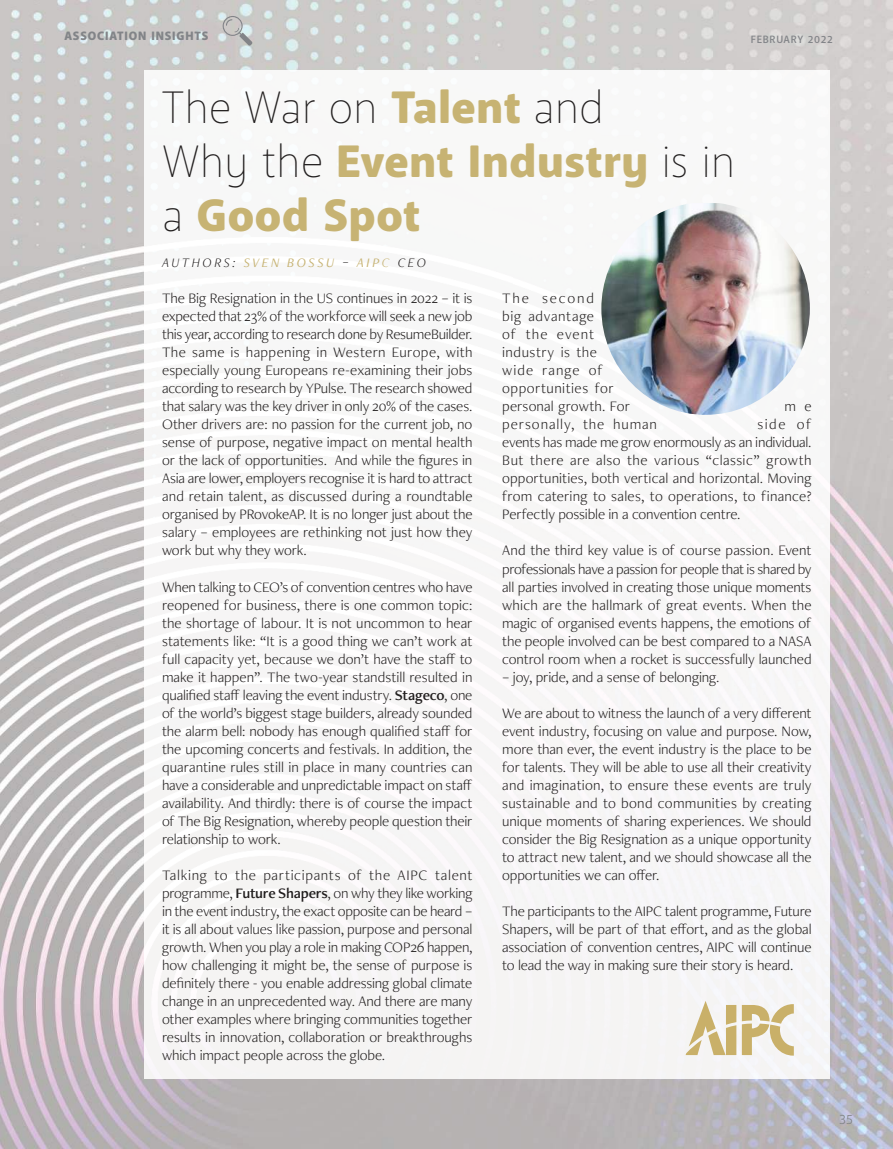
<style>
.page{position:relative;width:893px;height:1149px;background:#fff}
.page>*{position:absolute;margin:0;border:0;box-sizing:border-box;transform-origin:0 0}
.t1{font:900 45px/54px "Anago";letter-spacing:.015em;color:#c7b373}
.t2{font:300 15px/18px "Freight Neo Pro";letter-spacing:-.005em;color:#221f1f;text-align:justify}
.t3{font:300 15px/18px "Freight Neo Pro";letter-spacing:.035em;color:#221f1f}
.t4{font:300 15px "Freight Neo Pro";letter-spacing:.06em;color:#221f1f}
.t5{font:italic 300 13.5px "Freight Neo Pro";letter-spacing:.175em;color:#221f1f}
.t6{font:13.5px "Anago";color:#828488}
.t7{font:900 12px "Anago";letter-spacing:.07em;color:#828488}
.t8{font:500 10.5px "Anago";letter-spacing:.07em;color:#828488}
.s1{font-weight:100;color:#221f1f}
.s2{font-weight:400;color:#c7b373}
.s3{color:#c7b373}
.s4{font-family:"Freight Neo Pro Semi";font-weight:400}
</style>
<div class="page">
<img style="left:0;top:0;width:893px;height:1148px">
<svg style="left:223px;top:16px;width:29px;height:30px"></svg>
<img style="left:145px;top:70px;width:685px;height:1008px">
<svg style="left:742px;top:1003px;width:52px;height:52px"></svg>
<svg style="left:686px;top:1000px;width:50px;height:54px"></svg>
<img style="left:601px;top:203px;width:209px;height:211px">
<p class="t7" style="left:64px;top:31px;width:146px">ASSOCIATION INSIGHTS</p>
<p class="t8" style="left:751px;top:33px;width:84px">FEBRUARY 2022</p>
<h1 class="t1" style="left:163px;top:84px;width:574px"><span class="s1">The War on</span> Talent <span class="s1">and<br>Why the</span> Event Industry <span class="s1">is in a</span> Good Spot</h1>
<p class="t5" style="left:162px;top:254px;width:266px">AUTHORS: <span class="s2">SVEN BOSSU</span> – <span class="s2">AIP</span><span class="s3">C</span> CEO</p>
<p class="t2" style="left:162px;top:291px;width:312px">The Big Resignation in the US continues in 2022 – it is expected that 23% of the workforce will seek a new job this year, according to research done by ResumeBuilder.<br>The same is happening in Western Europe, with especially young Europeans re-examining their jobs according to research by YPulse. The research showed that salary was the key driver in only 20% of the cases.<br>Other drivers are: no passion for the current job, no sense of purpose, negative impact on mental health or the lack of opportunities. And while the figures in Asia are lower, employers recognise it is hard to attract and retain talent, as discussed during a roundtable organised by PRovokeAP. It is no longer just about the salary – employees are rethinking not just how they work but why they work.</p>
<p class="t2" style="left:162px;top:579px;width:312px">When talking to CEO’s of convention centres who have reopened for business, there is one common topic: the shortage of labour. It is not uncommon to hear statements like: “It is a good thing we can’t work at full capacity yet, because we don’t have the staff to make it happen”. The two-year standstill resulted in qualified staff leaving the event industry. <span class="s4">Stageco</span>, one of the world’s biggest stage builders, already sounded the alarm bell: nobody has enough qualified staff for the upcoming concerts and festivals. In addition, the quarantine rules still in place in many countries can have a considerable and unpredictable impact on staff availability. And thirdly: there is of course the impact of The Big Resignation, whereby people question their relationship to work.</p>
<p class="t2" style="left:162px;top:867px;width:312px">Talking to the participants of the AIPC talent programme, <span class="s4">Future Shapers</span>, on why they like working in the event industry, the exact opposite can be heard – it is all about values like passion, purpose and personal growth. When you play a role in making COP26 happen, how challenging it might be, the sense of purpose is definitely there - you enable addressing global climate change in an unprecedented way. And there are many other examples where bringing communities together results in innovation, collaboration or breakthroughs which impact people across the globe.</p>
<p class="t3" style="left:502px;top:291px;width:129px">The second<br>big advantage<br>of the event industry is the wide range of opportunities for personal growth. For</p>
<p class="t2" style="left:785px;top:399px;width:28px">m e</p>
<p class="t2" style="left:502px;top:417px;width:311px;text-indent:255px">side of events has made me grow enormously as an individual.<br>But there are also the various “classic” growth opportunities, both vertical and horizontal. Moving from catering to sales, to operations, to finance?<br>Perfectly possible in a convention centre.</p>
<p class="t2" style="left:502px;top:543px;width:311px">And the third key value is of course passion. Event professionals have a passion for people that is shared by all parties involved in creating those unique moments which are the hallmark of great events. When the magic of organised events happens, the emotions of the people involved can be best compared to a NASA control room when a rocket is successfully launched</p>
<p class="t2" style="left:502px;top:669px;width:219px">– joy, pride, and a sense of belonging.</p>
<p class="t2" style="left:502px;top:705px;width:311px">We are about to witness the launch of a very different event industry, focusing on value and purpose. Now, more than ever, the event industry is the place to be for talents. They will be able to use all their creativity and imagination, to ensure these events are truly sustainable and to bond communities by creating unique moments of sharing experiences. We should consider the Big Resignation as a unique opportunity to attract new talent, and we should showcase all the opportunities we can offer.</p>
<p class="t2" style="left:502px;top:903px;width:311px">The participants to the AIPC talent programme, Future Shapers, will be part of that effort, and as the global association of convention centres, AIPC will continue to lead the way in making sure their story is heard.</p>
<p class="t4" style="left:502px;top:419px;width:156px">personally, the human</p>
<p class="t6" style="left:839px;top:1111px;width:16px">35</p>
</div>
